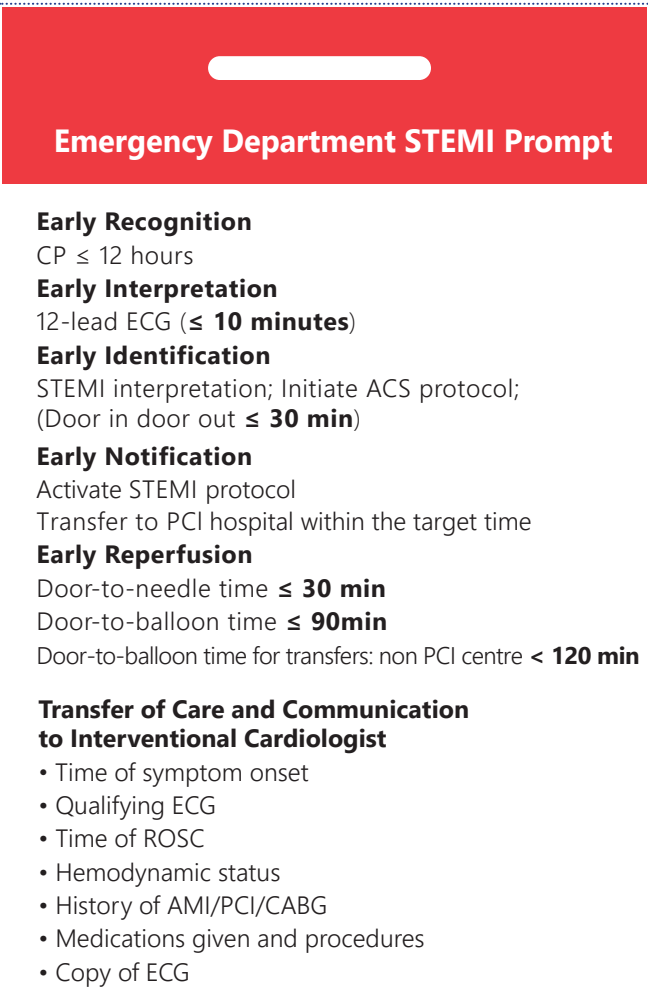
<style>
.page{position:relative;width:648px;height:1008px;background:#fff}
.page>*{position:absolute;margin:0;border:0;box-sizing:border-box;transform-origin:0 0}
.t1{font:700 32px "Segoe UI";color:#fff;scale:.96 1}
.t2{font:300 25.2px "Segoe UI";color:#231f20}
.t3{font:300 25.2px/33.2px "Segoe UI";letter-spacing:.025em;color:#231f20}
.t4{font:700 25.2px/33.2px "Segoe UI";letter-spacing:.025em;color:#231f20}
.t5{font:700 25.2px/29.2px "Segoe UI";color:#231f20}
.t6{font:300 24px "Segoe UI";letter-spacing:-.025em;color:#231f20}
.s1{font-weight:300}
.s2{font-weight:700}
.s3{font-style:inherit}
</style>
<div class="page">
<svg style="left:0;top:3px;width:648px;height:2px"></svg>
<div style="left:2px;top:7px;width:645px;height:177px;background:#ee3a41"></div>
<div style="left:208px;top:56px;width:223px;height:24px;background:#fff;border-radius:12px"></div>
<p class="t1" style="left:54px;top:115px;width:584px">Emergency Department STEMI Prompt</p>
<p class="t4" style="left:37px;top:204px;width:217px">Early Recognition</p>
<p class="t3" style="left:37px;top:237px;width:159px">CP ≤ 12 hours</p>
<p class="t4" style="left:37px;top:271px;width:321px">Early Interpretation<br><span class="s1">12-lead ECG</span> <span class="s1">(</span>≤ 10 minutes<span class="s1">)<br></span>Early Identification</p>
<p class="t3" style="left:37px;top:371px;width:484px">STEMI interpretation; Initiate ACS protocol;</p>
<p class="t4" style="left:37px;top:400px;width:326px;line-height:37.2px"><span class="s1">(Door in door out</span> ≤ 30 min<span class="s1">)<br></span>Early Notification</p>
<p class="t2" style="left:36px;top:469px;width:261px">Activate STEMI protocol</p>
<p class="t2" style="left:37px;top:501px;width:496px">Transfer to PCl hospital within the target time</p>
<p class="t3" style="left:37px;top:537px;width:352px"><span class="s2">Early Reperfusion<br></span>Door-to-needle time <span class="s2">≤ 30 min<br></span>Door-to-balloon time <span class="s2">≤ 90min</span></p>
<p class="t6" style="left:37px;top:636px;width:605px">Door-to-balloon time for transfers: non PCI centre <span class="s2">&lt; 120 min</span></p>
<p class="t5" style="left:38px;top:695px;width:432px">Transfer of Care and Communication to Interventional Cardiologist</p>
<p class="t2" style="left:38px;top:752px;width:272px"><span class="s3">•</span> Time of symptom onset</p>
<p class="t2" style="left:38px;top:785px;width:179px">• Qualifying ECG</p>
<p class="t2" style="left:38px;top:818px;width:168px">• Time of ROSC</p>
<p class="t2" style="left:38px;top:852px;width:244px">• Hemodynamic status</p>
<p class="t2" style="left:38px;top:885px;width:291px">• History of AMI/PCI/CABG</p>
<p class="t2" style="left:38px;top:918px;width:388px">• Medications given and procedures</p>
<p class="t2" style="left:38px;top:952px;width:153px">• Copy of ECG</p>
</div>
